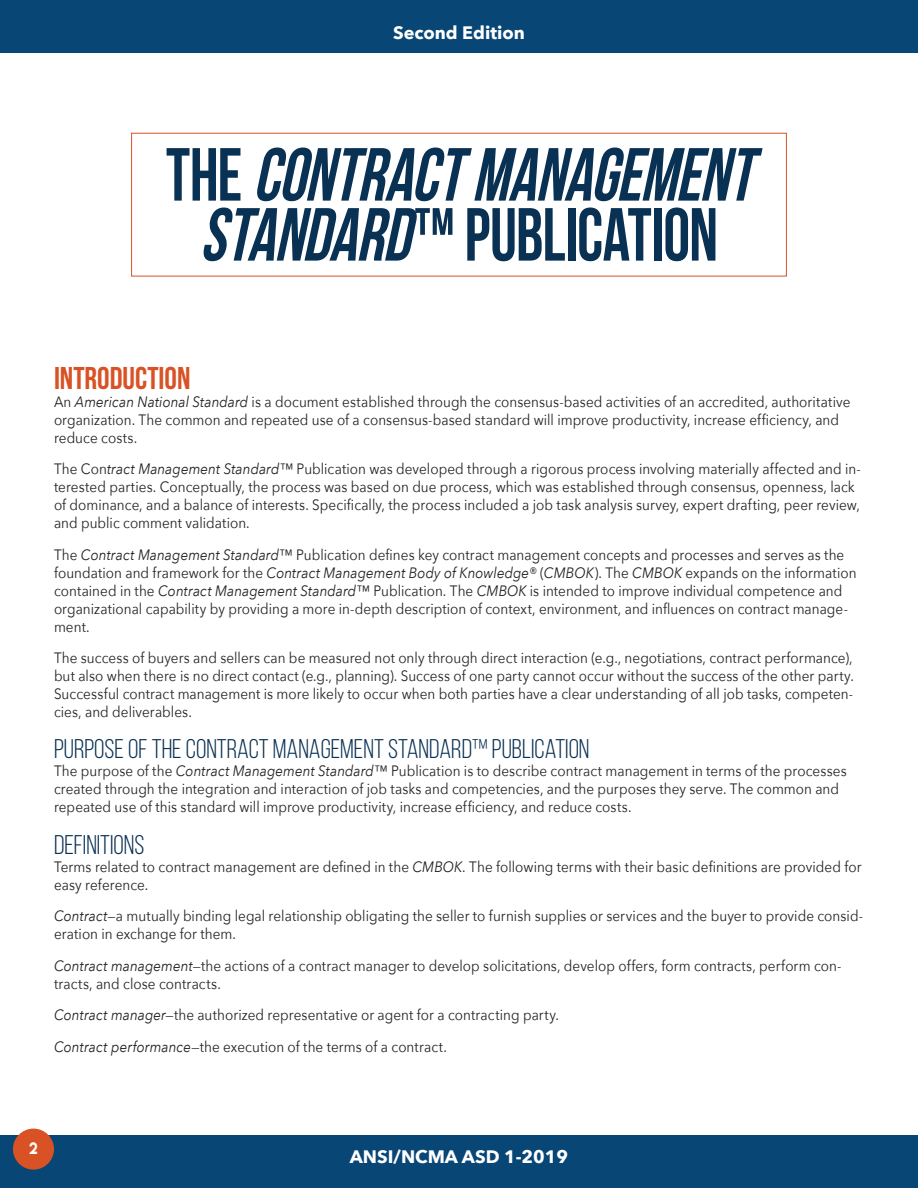
<style>
.page{position:relative;width:918px;height:1188px;background:#fff}
.page>*{position:absolute;margin:0;border:0;box-sizing:border-box;transform-origin:0 0}
.Text{font:italic 700 75px/60px "Bebas Neue";color:#093153;text-align:center;scale:.9 1}
.Sub_01{font:700 31.5px "Bebas Neue";color:#d95226}
.Sub_02{font:27px "Bebas Neue";color:#093153}
.t1{font:700 18px "Avenir Next";color:#fff}
.Text-2{font:15px/18px "Avenir Next";letter-spacing:.005em;color:#231f20;scale:.9 1}
.t2{font:15px "Lemon Milk";color:#fff;scale:.9 1}
.s1{font-style:normal}
.s2{font-style:italic}
</style>
<div class="page">
<div style="left:0;top:0;width:918px;height:53px;background:#084676"></div>
<div style="left:0;top:1135px;width:918px;height:53px;background:#084676"></div>
<div style="left:13px;top:1129px;width:41px;height:41px;background:#d95226;border-radius:50%"></div>
<p class="t1" style="left:393px;top:17px;width:133px">Second Edition</p>
<p class="Text" style="left:166px;top:144px;width:672px"><span class="s1">T H E</span> CONTRACTMANAGEMENT<br>STANDARD<span class="s1">™ PUBLICATION</span></p>
<p class="Sub_01" style="left:54px;top:361px;width:138px">INTRODUCTION</p>
<p class="Text-2" style="left:54px;top:392px;width:887px">An <span class="s2">American National Standard</span> is a document established through the consensus-based activities of an accredited, authoritative organization. The common and repeated use of a consensus-based standard will improve productivity, increase efficiency, and reduce costs.</p>
<p class="Text-2" style="left:54px;top:459px;width:898px">The Con<span class="s2">tract Management Standard</span>™ Publication was developed through a rigorous process involving materially affected and in&shy;terested parties. Conceptually, the process was based on due process, which was established through consensus, openness, lack of dominance, and a balance of interests. Specifically, the process included a job task analysis survey, expert drafting, peer review, and public comment validation.</p>
<p class="Text-2" style="left:54px;top:545px;width:893px">The <span class="s2">Contract Management Standard</span>™ Publication defines key contract management concepts and processes and serves as the foundation and framework for the <span class="s2">Contract Management Body of Knowledge®</span> (<span class="s2">CMBOK</span>). The <span class="s2">CMBOK</span> expands on the information contained in the <span class="s2">Contract Management Standard</span>™ Publication. The <span class="s2">CMBOK</span> is intended to improve individual competence and organizational capability by providing a more in-depth description of context, environment, and influences on contract manage&shy;ment.</p>
<p class="Text-2" style="left:54px;top:648px;width:890px;text-align:justify">The success of buyers and sellers can be measured not only through direct interaction (e.g., negotiations, contract performance), but also when there is no direct contact (e.g., planning). Success of one party cannot occur without the success of the other party.<br>Successful contract management is more likely to occur when both parties have a clear understanding of all job tasks, competen&shy;cies, and deliverables.</p>
<p class="Sub_02" style="left:54px;top:735px;width:537px">PURPOSE OF THE CONTRACT MANAGEMENT STANDARD™ PUBLICATION</p>
<p class="Text-2" style="left:54px;top:762px;width:882px">The purpose of the <span class="s2">Contract Management Standard</span>™ Publication is to describe contract management in terms of the processes created through the integration and interaction of job tasks and competencies, and the purposes they serve. The common and repeated use of this standard will improve productivity, increase efficiency, and reduce costs.</p>
<p class="Sub_02" style="left:54px;top:830px;width:92px">DEFINITIONS</p>
<p class="Text-2" style="left:54px;top:857px;width:899px">Terms related to contract management are defined in the <span class="s2">CMBOK</span>. The following terms with their basic definitions are provided for easy reference.</p>
<p class="Text-2" style="left:54px;top:906px;width:901px"><span class="s2">Contract</span>—a mutually binding legal relationship obligating the seller to furnish supplies or services and the buyer to provide consid&shy;eration in exchange for them.</p>
<p class="Text-2" style="left:54px;top:956px;width:877px"><span class="s2">Contract management</span>—the actions of a contract manager to develop solicitations, develop offers, form contracts, perform con&shy;tracts, and close contracts.</p>
<p class="Text-2" style="left:54px;top:1005px;width:563px"><span class="s2">Contract manager</span>—the authorized representative or agent for a contracting party.</p>
<p class="Text-2" style="left:54px;top:1037px;width:438px"><span class="s2">Contract performance</span>—the execution of the terms of a contract.</p>
<p class="t2" style="left:29px;top:1138px;width:11px">2</p>
<p class="t1" style="left:350px;top:1141px;width:220px">ANSI/NCMA ASD 1-2019</p>
</div>
